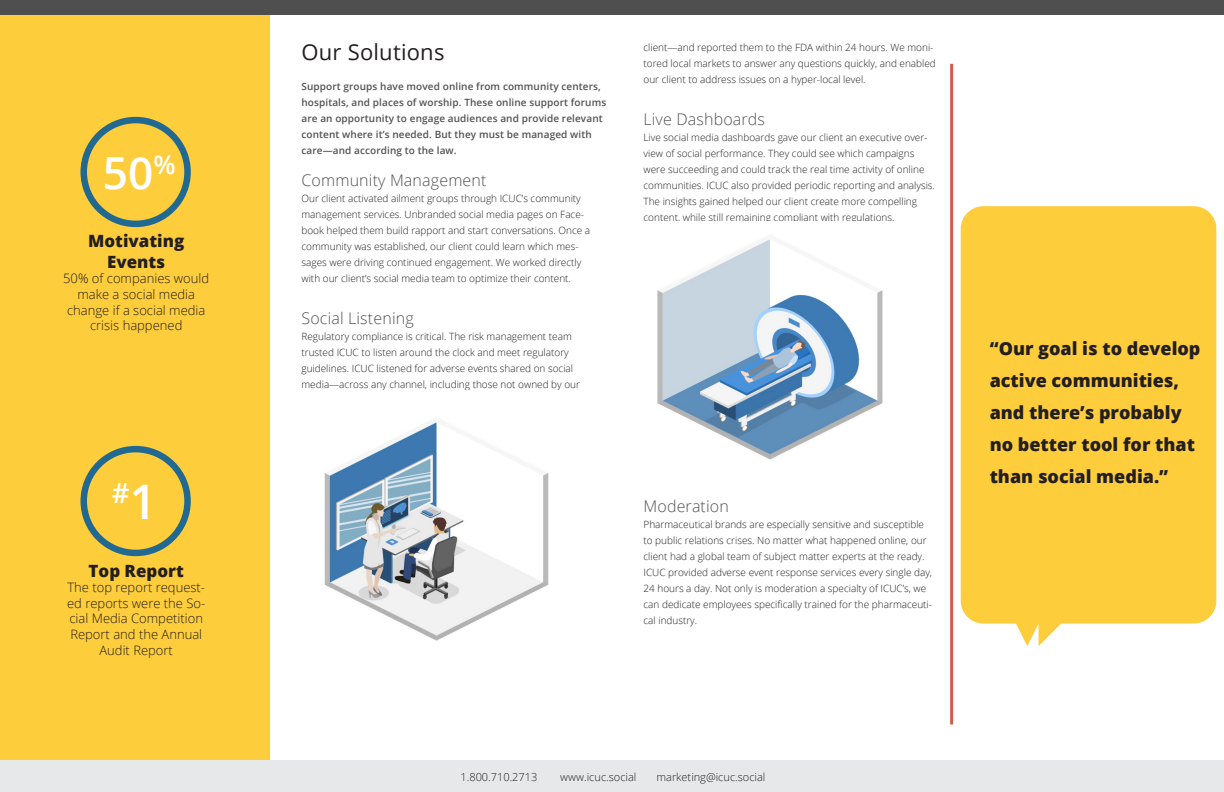
<style>
.page{position:relative;width:1224px;height:792px;background:#fff}
.page>*{position:absolute;margin:0;border:0;box-sizing:border-box;transform-origin:0 0}
.t1{font:600 44.2px "Open Sans";color:#fff}
.t2{font:600 27.7px "Open Sans";color:#fff}
.t3{font:22px "Open Sans";letter-spacing:.01em;color:#231f20}
.t4{font:800 18px/32px "Open Sans";color:#231f20}
.t5{font:800 16.9px/20.3px "Open Sans";color:#231f20;text-align:center}
.t6{font:300 16px "Open Sans";letter-spacing:.01em;color:#535252}
.t7{font:300 13px/15.6px "Open Sans";color:#231f20;text-align:center}
.t8{font:300 11px "Open Sans";color:#231f20}
.t9{font:300 10px/16px "Open Sans";color:#231f20}
.t10{font:600 10px/16px "Open Sans";letter-spacing:.01em;color:#535252}
.s1{font-size:47.6px}
</style>
<div class="page">
<div style="left:0;top:0;width:270px;height:792px;background:#fecd3c"></div>
<div style="left:0;top:0;width:612px;height:14px;background:#4f4f4f"></div>
<div style="left:612px;top:0;width:612px;height:14px;background:#4f4f4f"></div>
<div style="left:81px;top:117px;width:110px;height:110px;border:6px solid #216991;border-radius:50%"></div>
<div style="left:81px;top:446px;width:110px;height:110px;border:6px solid #216991;border-radius:50%"></div>
<hr style="left:950px;top:64px;width:3px;height:661px;background:#d15c4d">
<div style="left:961px;top:206px;width:255px;height:440px;background:#fecd3c"></div>
<img style="left:324px;top:420px;width:225px;height:221px">
<img style="left:657px;top:238px;width:226px;height:222px">
<div style="left:0;top:761px;width:1224px;height:31px;background:#e6e8e9"></div>
<h1 class="t1" style="left:103px;top:143px;width:74px">50<sup>%</sup></h1>
<h3 class="t5" style="left:88px;top:230px;width:98px">Motivating<br>Events</h3>
<h3 class="t7" style="left:63px;top:270px;width:148px">50% of companies would make a social media change if a social media crisis happened</h3>
<h2 class="t2" style="left:112px;top:474px;width:47px">#<span class="s1">1</span></h2>
<h3 class="t5" style="left:89px;top:559px;width:97px">Top Report</h3>
<h3 class="t7" style="left:67px;top:579px;width:140px">The top report request&shy;ed reports were the So&shy;cial Media Competition<br>Report and the Annual<br>Audit Report</h3>
<h3 class="t3" style="left:302px;top:37px;width:145px">Our Solutions</h3>
<p class="t10" style="left:302px;top:78px;width:306px">Support groups have moved online from community centers, hospitals, and places of worship. These online support forums are an opportunity to engage audiences and provide relevant content where it’s needed. But they must be managed with care—and according to the law.</p>
<h3 class="t6" style="left:302px;top:170px;width:187px">Community Management</h3>
<p class="t9" style="left:302px;top:191px;width:290px">Our client activated ailment groups through ICUC’s community management services. Unbranded social media pages on Face&shy;book helped them build rapport and start conversations. Once a community was established, our client could learn which mes&shy;sages were driving continued engagement. We worked directly with our client’s social media team to optimize their content.</p>
<h3 class="t6" style="left:302px;top:307px;width:114px">Social Listening</h3>
<p class="t9" style="left:302px;top:328px;width:280px">Regulatory compliance is critical. The risk management team trusted ICUC to listen around the clock and meet regulatory guidelines. ICUC listened for adverse events shared on social media—across any channel, including those not owned by our</p>
<p class="t9" style="left:644px;top:39px;width:294px">client—and reported them to the FDA within 24 hours. We moni&shy;tored local markets to answer any questions quickly, and enabled our client to address issues on a hyper-local level.</p>
<h3 class="t6" style="left:644px;top:108px;width:123px">Live Dashboards</h3>
<p class="t9" style="left:644px;top:129px;width:293px">Live social media dashboards gave our client an executive over&shy;view of social performance. They could see which campaigns were succeeding and could track the real time activity of online communities. ICUC also provided periodic reporting and analysis.<br>The insights gained helped our client create more compelling content, while still remaining compliant with regulations.</p>
<h3 class="t6" style="left:644px;top:495px;width:87px">Moderation</h3>
<p class="t9" style="left:644px;top:516px;width:290px">Pharmaceutical brands are especially sensitive and susceptible to public relations crises. No matter what happened online, our client had a global team of subject matter experts at the ready.<br>ICUC provided adverse event response services every single day, 24 hours a day. Not only is moderation a specialty of ICUC’s, we can dedicate employees specifically trained for the pharmaceuti&shy;cal industry.</p>
<h3 class="t4" style="left:990px;top:332px;width:212px">“Our goal is to develop active communities, and there’s probably no better tool for that than social media.”</h3>
<p class="t8" style="left:461px;top:769px;width:78px">1.800.710.2713</p>
<p class="t8" style="left:560px;top:769px;width:78px">www.icuc.social</p>
<p class="t8" style="left:656px;top:769px;width:110px">marketing@icuc.social</p>
</div>
